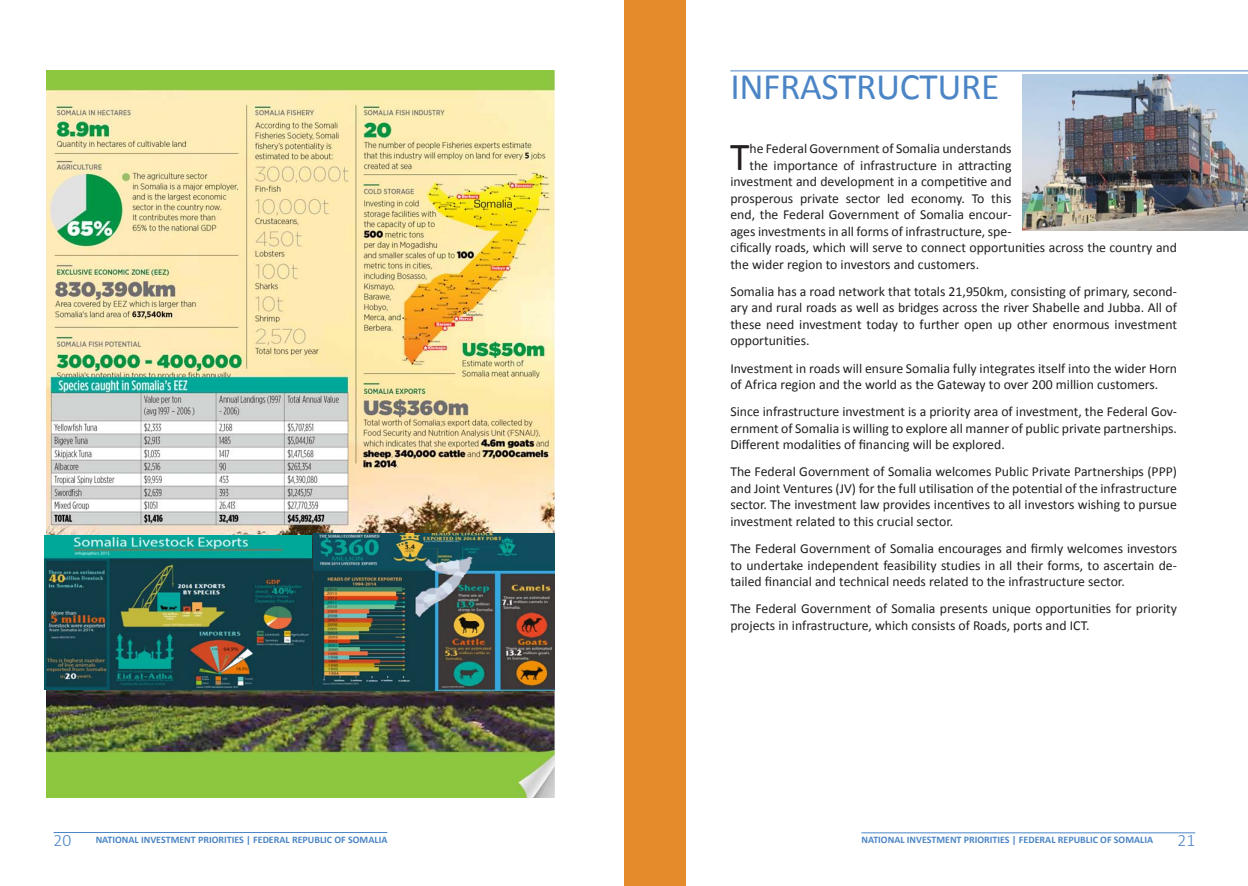
<style>
.page{position:relative;width:1248px;height:886px;background:#fff}
.page>*{position:absolute;margin:0;border:0;box-sizing:border-box;transform-origin:0 0}
.t1{font:39.75px "Calibri";color:#231f20}
.t2{font:37.5px "Calibri";letter-spacing:-.01em;color:#4b85c5}
.t3{font:300 17.5px "Calibri";color:#4b85c5}
.t4{font:13.75px/16.5px "Calibri";color:#231f20;text-align:justify}
.t5{font:700 10px "Calibri";color:#4b85c5}
</style>
<div class="page">
<hr style="left:861px;top:832px;width:334px;height:1px;background:#4b85c5">
<hr style="left:54px;top:832px;width:333px;height:1px;background:#4b85c5">
<div style="left:624px;top:0;width:62px;height:886px;background:#e58b2b"></div>
<img style="left:1022px;top:75px;width:225px;height:155px">
<hr style="left:730px;top:71px;width:517px;height:1px;background:#4b85c5">
<img style="left:46px;top:71px;width:509px;height:726px">
<img style="left:44px;top:535px;width:268px;height:155px">
<img style="left:314px;top:533px;width:240px;height:157px">
<p class="t2" style="left:730px;top:61px;width:270px">INFRASTRUCTURE</p>
<p class="t1" style="left:730px;top:129px;width:21px">T</p>
<p class="t4" style="left:749px;top:140px;width:264px">he Federal Government of Somalia understands</p>
<p class="t4" style="left:749px;top:157px;width:263px">the importance of infrastructure in attracting</p>
<p class="t4" style="left:730px;top:173px;width:283px">investment and development in a competitive and</p>
<p class="t4" style="left:730px;top:190px;width:283px">prosperous private sector led economy. To this</p>
<p class="t4" style="left:730px;top:206px;width:283px">end, the Federal Government of Somalia encour-</p>
<p class="t4" style="left:730px;top:223px;width:283px">ages investments in all forms of infrastructure, spe-</p>
<p class="t4" style="left:730px;top:239px;width:448px">cifically roads, which will serve to connect opportunities across the country and</p>
<p class="t4" style="left:730px;top:256px;width:250px">the wider region to investors and customers.</p>
<p class="t4" style="left:730px;top:283px;width:448px">Somalia has a road network that totals 21,950km, consisting of primary, second&shy;ary and rural roads as well as bridges across the river Shabelle and Jubba. All of these need investment today to further open up other enormous investment opportunities.</p>
<p class="t4" style="left:730px;top:359px;width:448px">Investment in roads will ensure Somalia fully integrates itself into the wider Horn of Africa region and the world as the Gateway to over 200 million customers.</p>
<p class="t4" style="left:730px;top:403px;width:448px">Since infrastructure investment is a priority area of investment, the Federal Gov&shy;ernment of Somalia is willing to explore all manner of public private partnerships.<br>Different modalities of financing will be explored.</p>
<p class="t4" style="left:730px;top:463px;width:448px">The Federal Government of Somalia welcomes Public Private Partnerships (PPP) and Joint Ventures (JV) for the full utilisation of the potential of the infrastructure sector. The investment law provides incentives to all investors wishing to pursue investment related to this crucial sector.</p>
<p class="t4" style="left:730px;top:540px;width:448px">The Federal Government of Somalia encourages and firmly welcomes investors to undertake independent feasibility studies in all their forms, to ascertain de&shy;tailed financial and technical needs related to the infrastructure sector.</p>
<p class="t4" style="left:730px;top:600px;width:448px">The Federal Government of Somalia presents unique opportunities for priority projects in infrastructure, which consists of Roads, ports and ICT.</p>
<p class="t3" style="left:54px;top:829px;width:19px">20</p>
<p class="t5" style="left:96px;top:832px;width:293px">NATIONAL INVESTMENT PRIORITIES | FEDERAL REPUBLIC OF SOMALIA</p>
<p class="t5" style="left:861px;top:832px;width:293px">NATIONAL INVESTMENT PRIORITIES | FEDERAL REPUBLIC OF SOMALIA</p>
<p class="t3" style="left:1177px;top:829px;width:19px">21</p>
</div>
